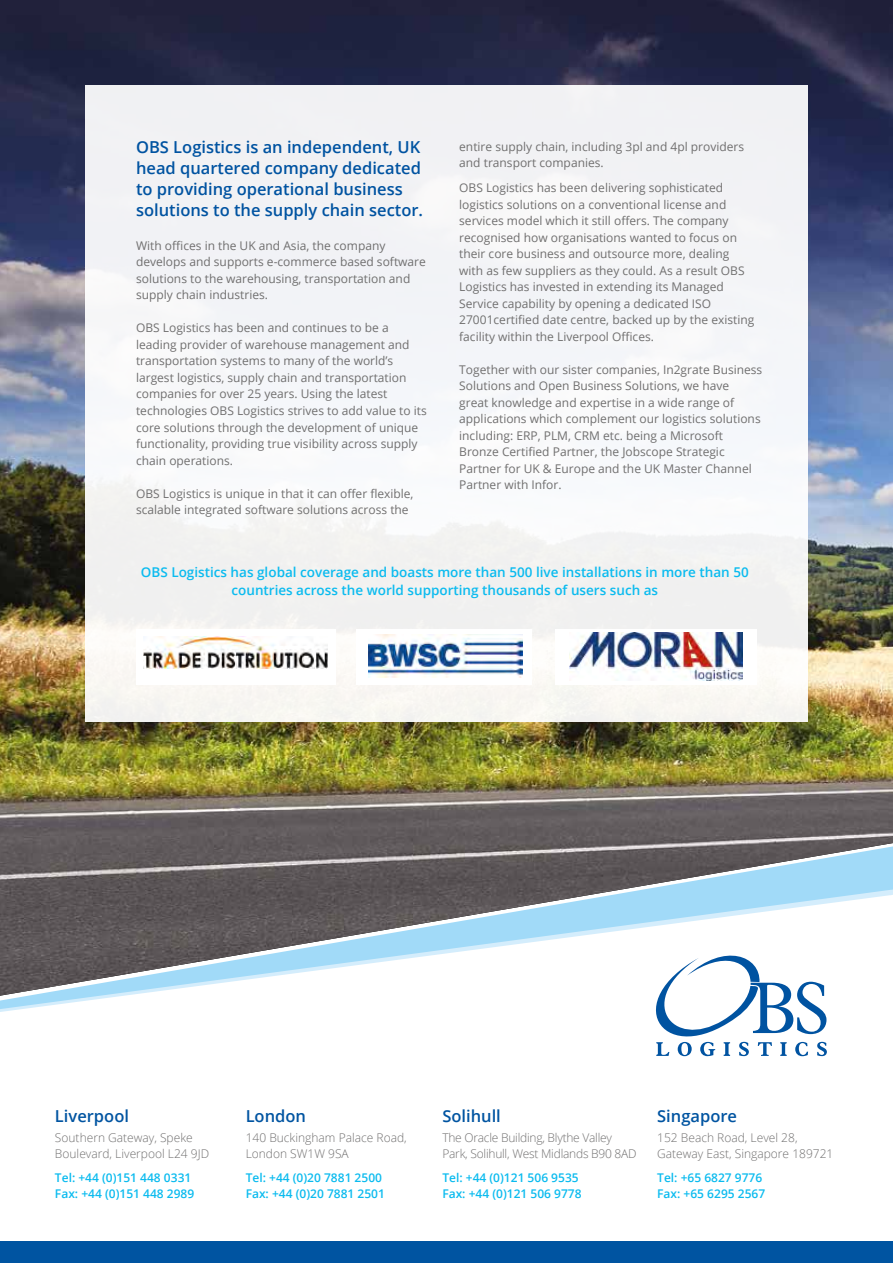
<style>
.page{position:relative;width:893px;height:1263px;background:#fff}
.page>*{position:absolute;margin:0;border:0;box-sizing:border-box;transform-origin:0 0}
.t1{font:600 16.5px/21px "Open Sans";color:#0053a1}
.t2{font:600 16.5px "Open Sans";color:#0054a1}
.t3{font:600 13.5px/18px "Open Sans";color:#0bbbef;text-align:center}
.t4{font:12px/16.5px "Open Sans";color:#706f6f}
.t5{font:600 12px/15.8px "Open Sans";color:#0bbbef}
.t6{font:300 12px/15.8px "Open Sans";color:#706f6f}
.t7{font:300 12px/15.8px "Open Sans";letter-spacing:-.02em;color:#706f6f}
</style>
<div class="page">
<svg style="left:656px;top:1012px;width:171px;height:45px"></svg>
<img style="left:0;top:0;width:893px;height:846px">
<div style="left:85px;top:85px;width:723px;height:637px;background:#f3f4f6"></div>
<div style="left:0;top:1242px;width:893px;height:21px;background:#0054a1"></div>
<div style="left:357px;top:629px;width:175px;height:55px;background:#fff"></div>
<img style="left:368px;top:634px;width:154px;height:43px">
<div style="left:136px;top:629px;width:199px;height:55px;background:#fff"></div>
<img style="left:143px;top:636px;width:185px;height:32px">
<div style="left:556px;top:629px;width:201px;height:55px;background:#fff"></div>
<img style="left:570px;top:632px;width:173px;height:48px">
<svg style="left:0;top:846px;width:893px;height:163px"></svg>
<svg style="left:890px;top:852px;width:3px;height:43px"></svg>
<h1 class="t1" style="left:136px;top:136px;width:289px">OBS Logistics is an independent, UK head quartered company dedicated to providing operational business solutions to the supply chain sector.</h1>
<p class="t4" style="left:136px;top:237px;width:291px">With offices in the UK and Asia, the company develops and supports e-commerce based software solutions to the warehousing, transportation and supply chain industries.</p>
<p class="t4" style="left:136px;top:320px;width:292px">OBS Logistics has been and continues to be a leading provider of warehouse management and transportation systems to many of the world’s largest logistics, supply chain and transportation companies for over 25 years. Using the latest technologies OBS Logistics strives to add value to its core solutions through the development of unique functionality, providing true visibility across supply chain operations.</p>
<p class="t4" style="left:136px;top:485px;width:279px">OBS Logistics is unique in that it can offer flexible, scalable integrated software solutions across the</p>
<p class="t4" style="left:459px;top:138px;width:286px">entire supply chain, including 3pl and 4pl providers and transport companies.</p>
<p class="t4" style="left:459px;top:179px;width:297px">OBS Logistics has been delivering sophisticated logistics solutions on a conventional license and services model which it still offers. The company recognised how organisations wanted to focus on their core business and outsource more, dealing with as few suppliers as they could. As a result OBS Logistics has invested in extending its Managed Service capability by opening a dedicated ISO 27001certified date centre, backed up by the existing facility within the Liverpool Offices.</p>
<p class="t4" style="left:459px;top:361px;width:305px">Together with our sister companies, In2grate Business Solutions and Open Business Solutions, we have<br>great knowledge and expertise in a wide range of applications which complement our logistics solutions including: ERP, PLM, CRM etc. being a Microsoft Bronze Certified Partner, the Jobscope Strategic Partner for UK &amp; Europe and the UK Master Channel Partner with Infor.</p>
<p class="t3" style="left:141px;top:563px;width:609px">OBS Logistics has global coverage and boasts more than 500 live installations in more than 50 countries across the world supporting thousands of users such as</p>
<h1 class="t2" style="left:55px;top:1105px;width:76px">Liverpool</h1>
<p class="t6" style="left:55px;top:1130px;width:156px">Southern Gateway, Speke<br>Boulevard, Liverpool L24 9JD</p>
<p class="t5" style="left:55px;top:1170px;width:141px">Tel: +44 (0)151 448 0331<br>Fax: +44 (0)151 448 2989</p>
<h1 class="t2" style="left:246px;top:1105px;width:62px">London</h1>
<p class="t6" style="left:246px;top:1130px;width:163px">140 Buckingham Palace Road,<br>London SW1W 9SA</p>
<p class="t5" style="left:246px;top:1170px;width:141px">Tel: +44 (0)20 7881 2500<br>Fax: +44 (0)20 7881 2501</p>
<h1 class="t2" style="left:442px;top:1105px;width:60px">Solihull</h1>
<p class="t7" style="left:442px;top:1130px;width:196px">The Oracle Building, Blythe Valley<br>Park, Solihull, West Midlands B90 8AD</p>
<p class="t5" style="left:442px;top:1170px;width:141px">Tel: +44 (0)121 506 9535<br>Fax: +44 (0)121 506 9778</p>
<h1 class="t2" style="left:657px;top:1105px;width:81px">Singapore</h1>
<p class="t6" style="left:657px;top:1130px;width:178px">152 Beach Road, Level 28,<br>Gateway East, Singapore 189721</p>
<p class="t5" style="left:657px;top:1170px;width:109px">Tel: +65 6827 9776<br>Fax: +65 6295 2567</p>
</div>
